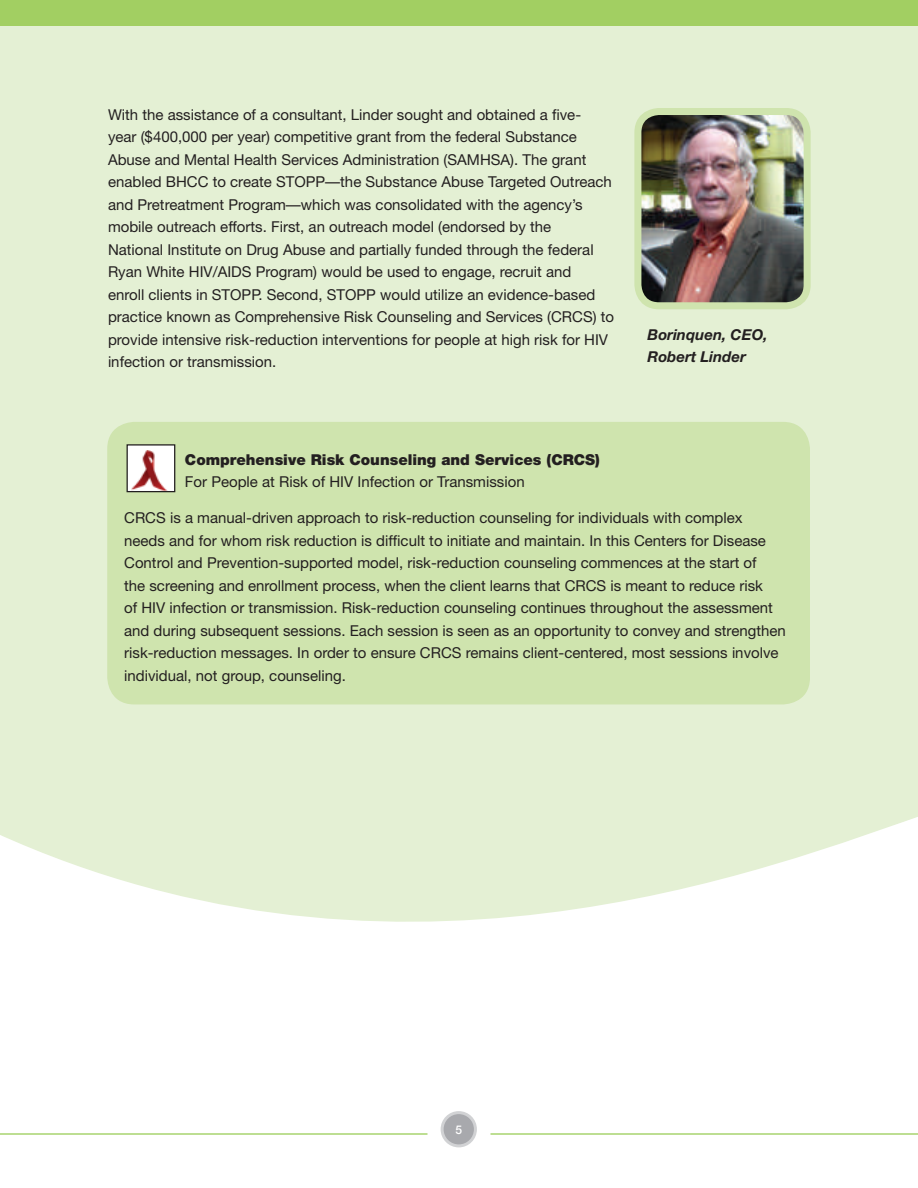
<style>
.page{position:relative;width:918px;height:1188px;background:#fff}
.page>*{position:absolute;margin:0;border:0;box-sizing:border-box;transform-origin:0 0}
.t1{font:15px/22.5px "Helvetica Neue";color:#231f20}
.t2{font:900 15px "Helvetica Neue";color:#231f20}
.t3{font:italic 700 15px/22.5px "Helvetica Neue";color:#231f20}
.t4{font:500 12px "Helvetica Neue";color:#fff}
</style>
<div class="page">
<div style="left:0;top:25px;width:918px;height:894px;background:#e4f0d4"></div>
<div style="left:0;top:0;width:918px;height:25px;background:#a2cf62"></div>
<div style="left:442px;top:1113px;width:33px;height:33px;background:#a8a9ad;border-radius:50%"></div>
<div style="left:441px;top:1111px;width:36px;height:36px;border:3px solid #d1d2d4;border-radius:50%"></div>
<hr style="left:0;top:1133px;width:428px;height:2px;background:#8bc63e">
<hr style="left:490px;top:1133px;width:428px;height:2px;background:#8bc63e">
<img style="left:638px;top:112px;width:169px;height:194px">
<div style="left:634px;top:108px;width:177px;height:201px;border:7px solid #cfe4ae;border-radius:21px"></div>
<div style="left:107px;top:422px;width:703px;height:282px;background:#cfe4ae;border-radius:27px"></div>
<div style="left:127px;top:445px;width:48px;height:47px;background:#fff"></div>
<img style="left:132px;top:451px;width:35px;height:39px">
<div style="left:127px;top:444px;width:48px;height:48px;border:1px solid #231f20"></div>
<p class="t1" style="left:108px;top:103px;width:508px">With the assistance of a consultant, Linder sought and obtained a five-<br>year ($400,000 per year) competitive grant from the federal Substance Abuse and Mental Health Services Administration (SAMHSA). The grant enabled BHCC to create STOPP—the Substance Abuse Targeted Outreach and Pretreatment Program—which was consolidated with the agency’s mobile outreach efforts. First, an outreach model (endorsed by the<br>National Institute on Drug Abuse and partially funded through the federal Ryan White HIV/AIDS Program) would be used to engage, recruit and<br>enroll clients in STOPP. Second, STOPP would utilize an evidence-based practice known as Comprehensive Risk Counseling and Services (CRCS) to provide intensive risk-reduction interventions for people at high risk for HIV infection or transmission.</p>
<p class="t3" style="left:648px;top:323px;width:122px">Borinquen, CEO,<br>Robert Linder</p>
<p class="t2" style="left:185px;top:451px;width:417px">Comprehensive Risk Counseling and Services (CRCS)</p>
<p class="t1" style="left:185px;top:471px;width:341px">For People at Risk of HIV Infection or Transmission</p>
<p class="t1" style="left:124px;top:507px;width:663px">CRCS is a manual-driven approach to risk-reduction counseling for individuals with complex needs and for whom risk reduction is difficult to initiate and maintain. In this Centers for Disease Control and Prevention-supported model, risk-reduction counseling commences at the start of<br>the screening and enrollment process, when the client learns that CRCS is meant to reduce risk<br>of HIV infection or transmission. Risk-reduction counseling continues throughout the assessment and during subsequent sessions. Each session is seen as an opportunity to convey and strengthen risk-reduction messages. In order to ensure CRCS remains client-centered, most sessions involve individual, not group, counseling.</p>
<p class="t4" style="left:455px;top:1123px;width:8px">5</p>
</div>
